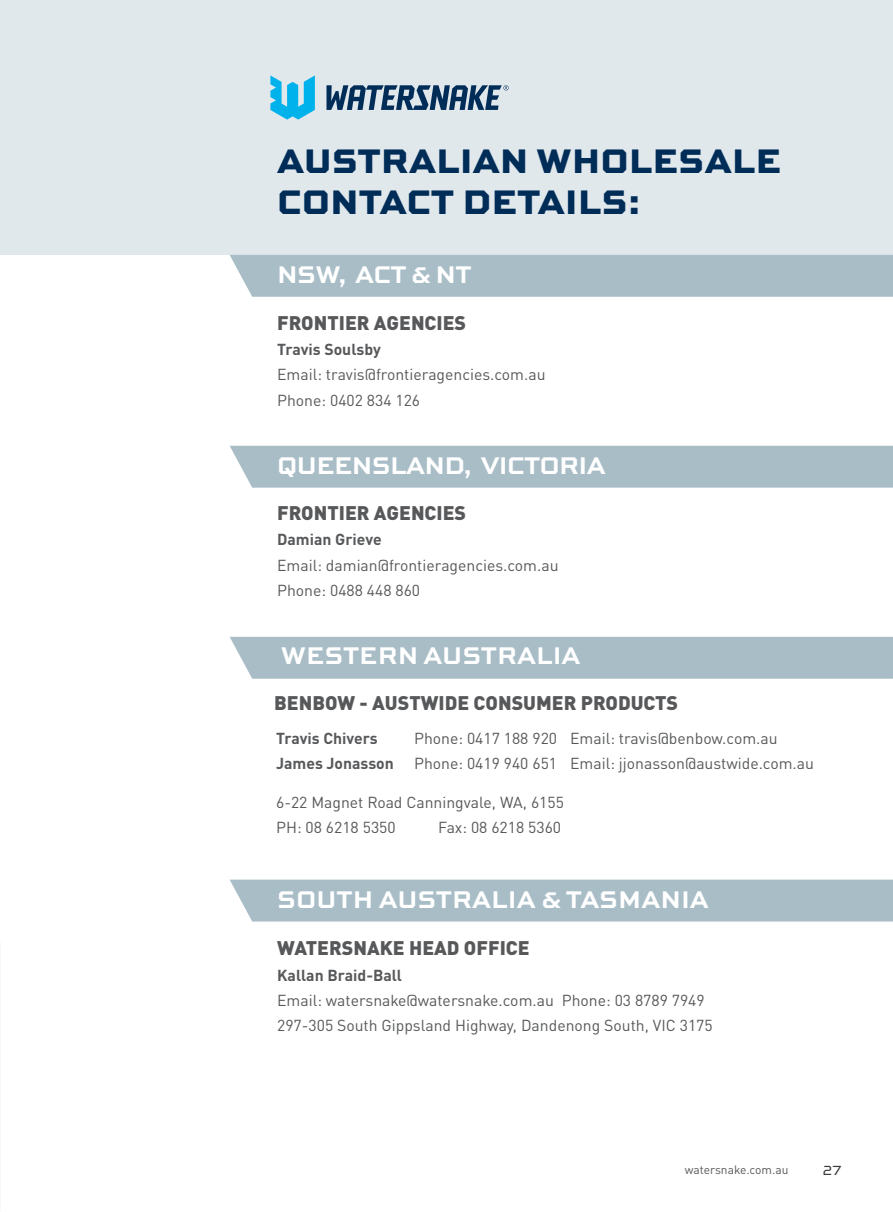
<style>
.page{position:relative;width:893px;height:1212px;background:#fff}
.page>*{position:absolute;margin:0;border:0;box-sizing:border-box;transform-origin:0 0}
.Table_Code_Paragrap{font:800 36px/40.5px "Sweet Square Pro";color:#002c58}
.Table_Code_Paragrap-2{font:700 25.5px "Sweet Square Pro";letter-spacing:-.005em;color:#fff}
.Table_Code_Paragrap-3{font:700 25.5px "Sweet Square Pro";letter-spacing:-.025em;color:#fff}
.Table_Code_Paragrap-4{font:900 19.5px "DINOT";color:#57585a}
.t1{font:16.5px "Sweet Square Pro";color:#3e3e3f}
.Watersnake_Body_Copy{font:15.75px "DINOT";color:#57585a}
.Watersnake_Body_Copy-2{font:700 15.75px "DINOT";color:#57585a}
.t2{font:12px "DINOT";color:#57585a}
</style>
<div class="page">
<div style="left:0;top:0;width:893px;height:255px;background:#e0e8ec"></div>
<div style="left:230px;top:255px;width:663px;height:42px;background:#a9bdc7"></div>
<div style="left:230px;top:446px;width:663px;height:42px;background:#a9bdc7"></div>
<div style="left:230px;top:637px;width:663px;height:42px;background:#a9bdc7"></div>
<div style="left:230px;top:879px;width:663px;height:42px;background:#a9bdc7"></div>
<svg style="left:326px;top:85px;width:183px;height:25px"></svg>
<svg style="left:270px;top:75px;width:45px;height:45px"></svg>
<p class="Table_Code_Paragrap" style="left:277px;top:139px;width:506px">AUSTRALIAN WHOLESALE<br>CONTACT DETAILS:</p>
<p class="Table_Code_Paragrap-2" style="left:277px;top:256px;width:196px">NSW, ACT &amp; NT</p>
<p class="Table_Code_Paragrap-4" style="left:277px;top:310px;width:190px">FRONTIER AGENCIES</p>
<p class="Watersnake_Body_Copy-2" style="left:277px;top:339px;width:105px">Travis Soulsby</p>
<p class="Watersnake_Body_Copy" style="left:277px;top:365px;width:270px">Email: travis@frontieragencies.com.au</p>
<p class="Watersnake_Body_Copy" style="left:277px;top:390px;width:144px">Phone: 0402 834 126</p>
<p class="Table_Code_Paragrap-3" style="left:277px;top:447px;width:330px">QUEENSLAND, VICTORIA</p>
<p class="Table_Code_Paragrap-4" style="left:277px;top:500px;width:190px">FRONTIER AGENCIES</p>
<p class="Watersnake_Body_Copy-2" style="left:277px;top:529px;width:106px">Damian Grieve</p>
<p class="Watersnake_Body_Copy" style="left:277px;top:555px;width:283px">Email: damian@frontieragencies.com.au</p>
<p class="Watersnake_Body_Copy" style="left:277px;top:580px;width:144px">Phone: 0488 448 860</p>
<p class="Table_Code_Paragrap-2" style="left:281px;top:636px;width:301px">WESTERN AUSTRALIA</p>
<p class="Table_Code_Paragrap-4" style="left:274px;top:690px;width:405px">BENBOW - AUSTWIDE CONSUMER PRODUCTS</p>
<p class="Watersnake_Body_Copy-2" style="left:276px;top:728px;width:103px">Travis Chivers</p>
<p class="Watersnake_Body_Copy" style="left:414px;top:728px;width:365px">Phone: 0417 188 920 Email: travis@benbow.com.au</p>
<p class="Watersnake_Body_Copy-2" style="left:276px;top:753px;width:119px">James Jonasson</p>
<p class="Watersnake_Body_Copy" style="left:414px;top:753px;width:401px">Phone: 0419 940 651 Email: jjonasson@austwide.com.au</p>
<p class="Watersnake_Body_Copy" style="left:276px;top:792px;width:289px">6-22 Magnet Road Canningvale, WA, 6155</p>
<p class="Watersnake_Body_Copy" style="left:276px;top:817px;width:121px">PH: 08 6218 5350</p>
<p class="Watersnake_Body_Copy" style="left:438px;top:817px;width:124px">Fax: 08 6218 5360</p>
<p class="Table_Code_Paragrap-2" style="left:277px;top:880px;width:433px">SOUTH AUSTRALIA &amp; TASMANIA</p>
<p class="Table_Code_Paragrap-4" style="left:277px;top:935px;width:254px">WATERSNAKE HEAD OFFICE</p>
<p class="Watersnake_Body_Copy-2" style="left:277px;top:965px;width:126px">Kallan Braid-Ball</p>
<p class="Watersnake_Body_Copy" style="left:277px;top:990px;width:429px">Email: watersnake@watersnake.com.au Phone: 03 8789 7949</p>
<p class="Watersnake_Body_Copy" style="left:277px;top:1016px;width:437px">297-305 South Gippsland Highway, Dandenong South, VIC 3175</p>
<p class="t2" style="left:685px;top:1162px;width:105px">watersnake.com.au</p>
<p class="t1" style="left:822px;top:1157px;width:21px">27</p>
</div>
